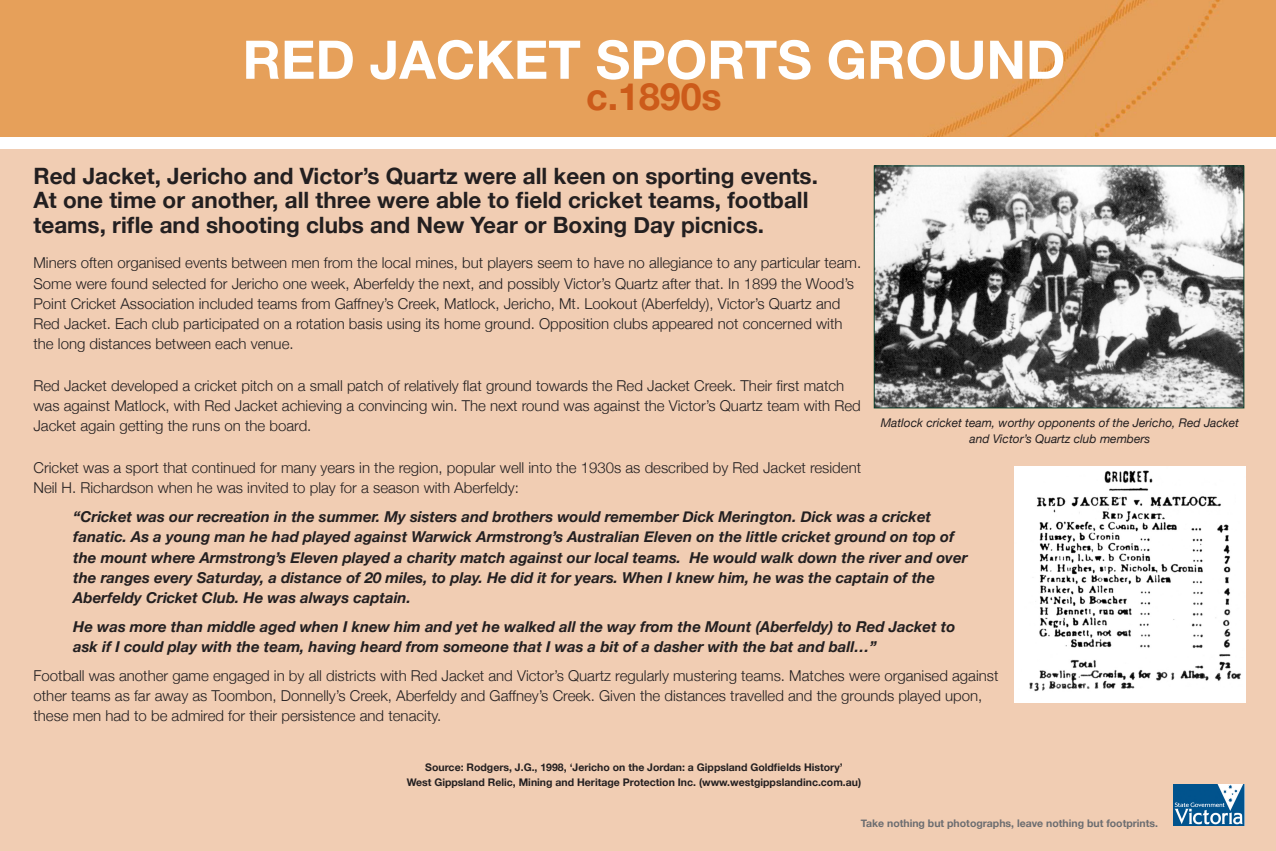
<style>
.page{position:relative;width:1276px;height:851px;background:#fff}
.page>*{position:absolute;margin:0;border:0;box-sizing:border-box;transform-origin:0 0}
.t1{font:700 53.25px "Helvetica Neue";color:#fff}
.t2{font:700 37.5px "Helvetica Neue";color:#cc5b1a}
.t3{font:700 22.5px/24.8px "Helvetica Neue";color:#231f20}
.t4{font:300 15px/20.2px "Helvetica Neue";color:#231f20}
.t5{font:italic 700 15px/20.2px "Helvetica Neue";color:#231f20}
.t6{font:italic 12px/15.8px "Helvetica Neue";color:#231f20;text-align:center}
.t7{font:700 10.5px "Helvetica Neue";color:#231f20}
.t8{font:700 10.5px "Helvetica Neue";color:#6c6d70}
</style>
<div class="page">
<div style="left:0;top:149px;width:1276px;height:701px;background:#f1cdb3"></div>
<img style="left:1014px;top:466px;width:231px;height:236px">
<img style="left:876px;top:168px;width:366px;height:238px">
<div style="left:874px;top:166px;width:370px;height:242px;border:1px solid #073e2b"></div>
<img style="left:1173px;top:784px;width:71px;height:40px">
<div style="left:0;top:0;width:1276px;height:136px;background:#e6a05a"></div>
<p class="t1" style="left:242px;top:27px;width:824px">RED JACKET SPORTS GROUND</p>
<p class="t2" style="left:586px;top:74px;width:137px">c.1890s</p>
<p class="t3" style="left:33px;top:163px;width:786px">Red Jacket, Jericho and Victor’s Quartz were all keen on sporting events.<br>At one time or another, all three were able to field cricket teams, football teams, rifle and shooting clubs and New Year or Boxing Day picnics.</p>
<p class="t4" style="left:33px;top:252px;width:829px">Miners often organised events between men from the local mines, but players seem to have no allegiance to any particular team.<br>Some were found selected for Jericho one week, Aberfeldy the next, and possibly Victor’s Quartz after that. In 1899 the Wood’s Point Cricket Association included teams from Gaffney’s Creek, Matlock, Jericho, Mt. Lookout (Aberfeldy), Victor’s Quartz and Red Jacket. Each club participated on a rotation basis using its home ground. Opposition clubs appeared not concerned with the long distances between each venue.</p>
<p class="t4" style="left:33px;top:375px;width:828px">Red Jacket developed a cricket pitch on a small patch of relatively flat ground towards the Red Jacket Creek. Their first match was against Matlock, with Red Jacket achieving a convincing win. The next round was against the Victor’s Quartz team with Red<br>Jacket again getting the runs on the board.</p>
<p class="t4" style="left:33px;top:457px;width:829px">Cricket was a sport that continued for many years in the region, popular well into the 1930s as described by Red Jacket resident<br>Neil H. Richardson when he was invited to play for a season with Aberfeldy:</p>
<p class="t5" style="left:73px;top:506px;width:895px">“Cricket was our recreation in the summer. My sisters and brothers would remember Dick Merington. Dick was a cricket fanatic. As a young man he had played against Warwick Armstrong’s Australian Eleven on the little cricket ground on top of the mount where Armstrong’s Eleven played a charity match against our local teams. He would walk down the river and over the ranges every Saturday, a distance of 20 miles, to play. He did it for years. When I knew him, he was the captain of the Aberfeldy Cricket Club. He was always captain.</p>
<p class="t5" style="left:73px;top:616px;width:883px">He was more than middle aged when I knew him and yet he walked all the way from the Mount (Aberfeldy) to Red Jacket to ask if I could play with the team, having heard from someone that I was a bit of a dasher with the bat and ball…”</p>
<p class="t4" style="left:33px;top:665px;width:966px">Football was another game engaged in by all districts with Red Jacket and Victor’s Quartz regularly mustering teams. Matches were organised against other teams as far away as Toombon, Donnelly’s Creek, Aberfeldy and Gaffney’s Creek. Given the distances travelled and the grounds played upon, these men had to be admired for their persistence and tenacity.</p>
<p class="t7" style="left:425px;top:761px;width:419px">Source: Rodgers, J.G., 1998, ‘Jericho on the Jordan: a Gippsland Goldfields History’</p>
<p class="t7" style="left:407px;top:776px;width:456px">West Gippsland Relic, Mining and Heritage Protection Inc. (www.westgippslandinc.com.au)</p>
<p class="t6" style="left:881px;top:415px;width:360px">Matlock cricket team, worthy opponents of the Jericho, Red Jacket and Victor’s Quartz club members</p>
<p class="t8" style="left:861px;top:817px;width:299px">Take nothing but photographs, leave nothing but footprints.</p>
</div>
